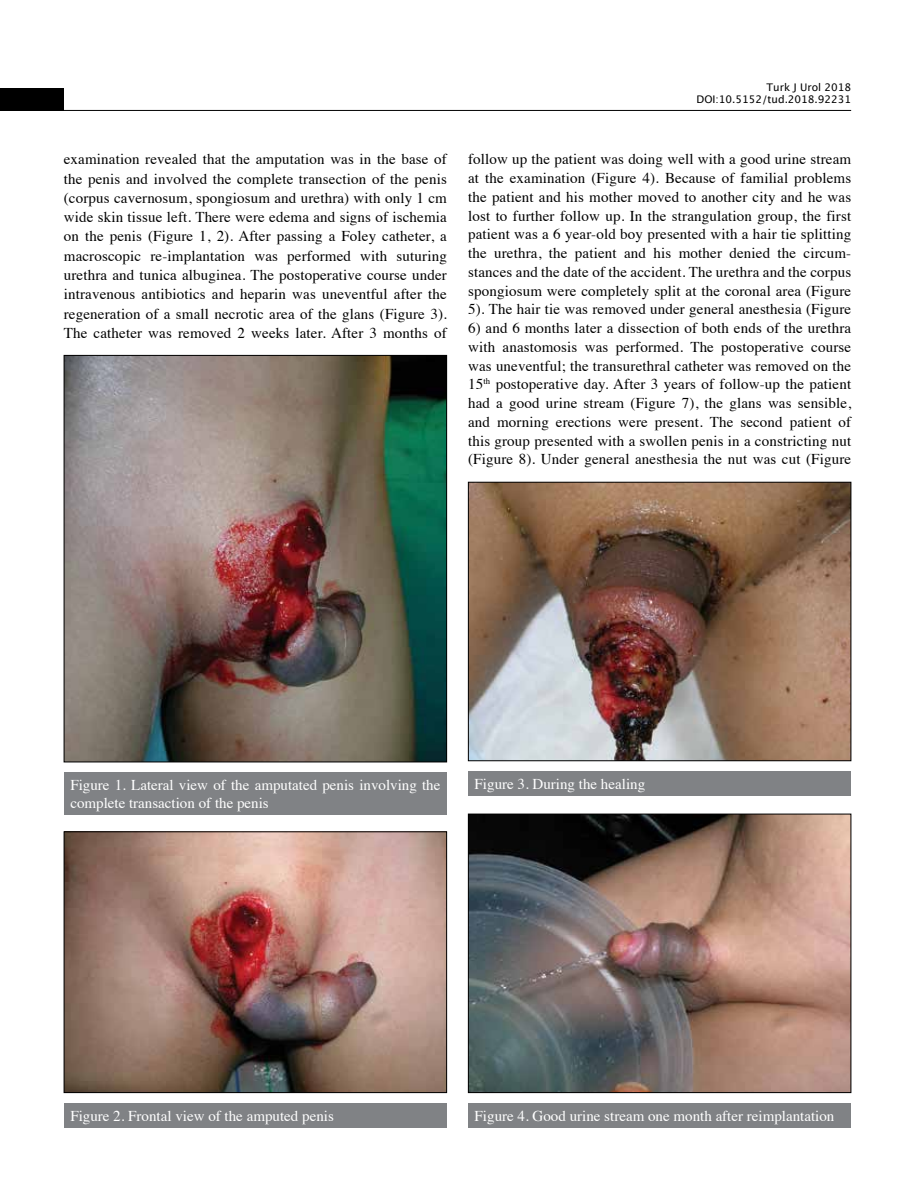
<style>
.page{position:relative;width:915px;height:1191px;background:#fff}
.page>*{position:absolute;margin:0;border:0;box-sizing:border-box;transform-origin:0 0}
.t1{font:15px/18.8px "Times";letter-spacing:.01em;color:#000;text-align:justify}
.t2{font:15px/18px "Times";color:#fff}
.t3{font:10.5px/12.6px "Lucida Grande";color:#000;text-align:right}
</style>
<div class="page">
<hr style="left:64px;top:110px;width:786px;height:1px;background:#000">
<div style="left:0;top:88px;width:64px;height:23px;background:#000"></div>
<img style="left:66px;top:357px;width:378px;height:403px">
<div style="left:64px;top:355px;width:382px;height:407px;border:1px solid #000"></div>
<div style="left:64px;top:772px;width:382px;height:42px;background:#808285"></div>
<img style="left:66px;top:833px;width:378px;height:257px">
<div style="left:64px;top:831px;width:382px;height:261px;border:1px solid #000"></div>
<div style="left:64px;top:1103px;width:382px;height:24px;background:#808285"></div>
<img style="left:470px;top:484px;width:378px;height:275px">
<div style="left:468px;top:482px;width:382px;height:279px;border:1px solid #000"></div>
<div style="left:468px;top:771px;width:382px;height:24px;background:#808285"></div>
<img style="left:470px;top:816px;width:378px;height:274px">
<div style="left:468px;top:814px;width:382px;height:278px;border:1px solid #000"></div>
<div style="left:468px;top:1103px;width:382px;height:24px;background:#808285"></div>
<p class="t3" style="left:696px;top:81px;width:156px">Turk J Urol 2018<br>DOI:10.5152/tud.2018.92231</p>
<p class="t1" style="left:64px;top:148px;width:384px;line-height:19.2px">examination revealed that the amputation was in the base of the penis and involved the complete transection of the penis (corpus cavernosum, spongiosum and urethra) with only 1 cm wide skin tissue left. There were edema and signs of ischemia on the penis (Figure 1, 2). After passing a Foley catheter, a macroscopic re-implantation was performed with suturing urethra and tunica albuginea. The postoperative course under intravenous antibiotics and heparin was uneventful after the regeneration of a small necrotic area of the glans (Figure 3).<br>The catheter was removed 2 weeks later. After 3 months of</p>
<p class="t1" style="left:468px;top:149px;width:384px">follow up the patient was doing well with a good urine stream at the examination (Figure 4). Because of familial problems the patient and his mother moved to another city and he was lost to further follow up. In the strangulation group, the first patient was a 6 year-old boy presented with a hair tie splitting the urethra, the patient and his mother denied the circum&shy;stances and the date of the accident. The urethra and the corpus spongiosum were completely split at the coronal area (Figure 5). The hair tie was removed under general anesthesia (Figure</p>
<p class="t1" style="left:468px;top:317px;width:384px">6) and 6 months later a dissection of both ends of the urethra with anastomosis was performed. The postoperative course was uneventful; the transurethral catheter was removed on the 15<sup>th</sup> postoperative day. After 3 years of follow-up the patient had a good urine stream (Figure 7), the glans was sensible, and morning erections were present. The second patient of this group presented with a swollen penis in a constricting nut (Figure 8). Under general anesthesia the nut was cut (Figure</p>
<p class="t2" style="left:70px;top:775px;width:371px">Figure 1. Lateral view of the amputated penis involving the complete transaction of the penis</p>
<p class="t2" style="left:474px;top:773px;width:172px">Figure 3. During the healing</p>
<p class="t2" style="left:70px;top:1105px;width:265px">Figure 2. Frontal view of the amputed penis</p>
<p class="t2" style="left:474px;top:1105px;width:361px">Figure 4. Good urine stream one month after reimplantation</p>
</div>
